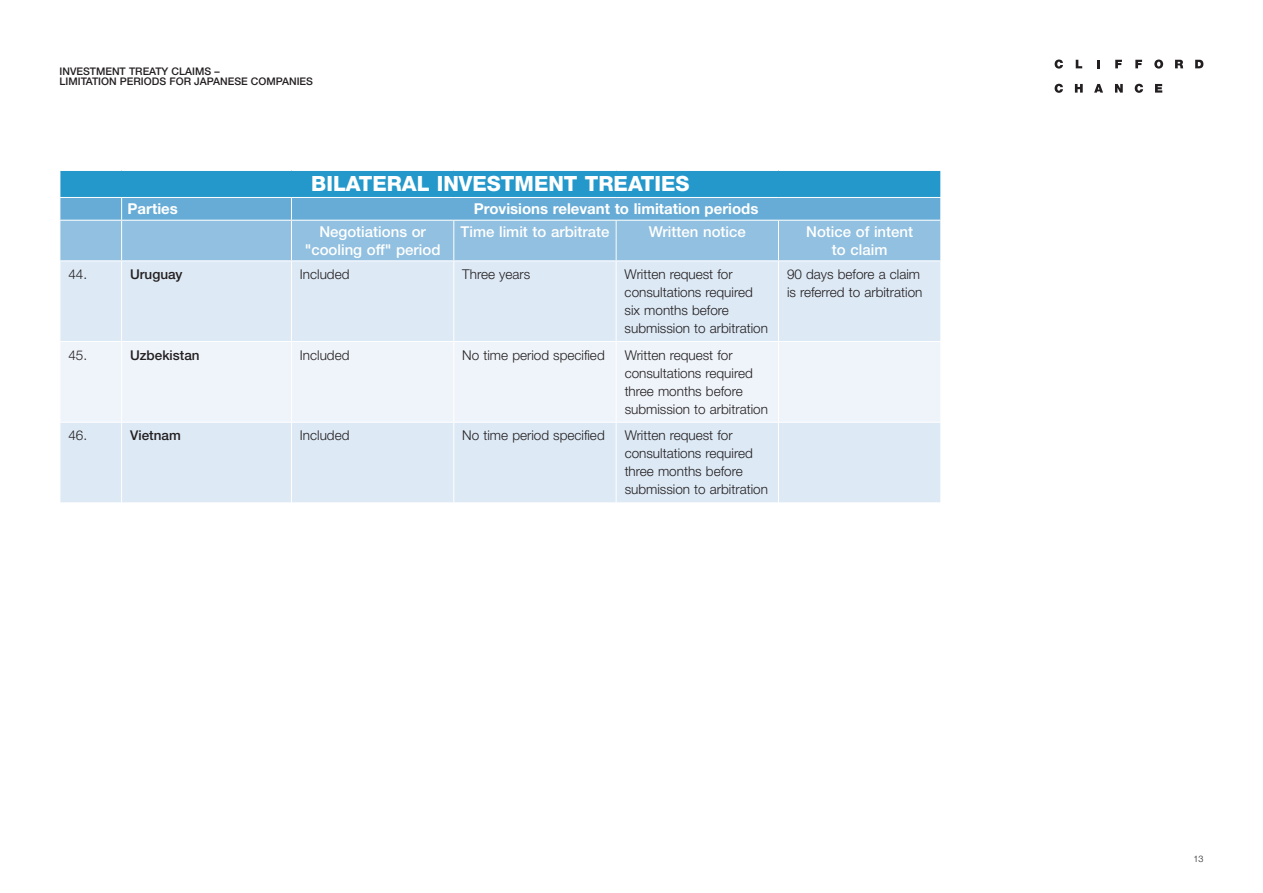
<style>
.page{position:relative;width:1263px;height:893px;background:#fff}
.page>*{position:absolute;margin:0;border:0;box-sizing:border-box;transform-origin:0 0}
._06__Heading_2_purple{font:800 21px "Helvetica Neue LT Pro";color:#fff}
._06__Heading_2_purple-2{font:500 15px/18px "Helvetica Neue LT Pro";color:#fff;text-align:center}
._06__Heading_2_purple-3{font:700 15px "Helvetica Neue LT Std";color:#fff}
._06__Heading_2_purple-4{font:300 13.5px/18px "Helvetica Neue LT Pro";color:#231f20}
._06__Heading_2_purple-5{font:500 13.5px "Helvetica Neue LT Pro";color:#231f20}
.t1{font:500 10.5px/10.5px "Helvetica Neue LT Std";color:#231f20}
.t2{font:300 9px "Helvetica Neue LT Std";color:#231f20}
</style>
<div class="page">
<svg style="left:1054px;top:60px;width:9px;height:9px"></svg>
<svg style="left:1076px;top:60px;width:6px;height:8px"></svg>
<svg style="left:1097px;top:60px;width:2px;height:8px"></svg>
<svg style="left:1115px;top:60px;width:7px;height:8px"></svg>
<svg style="left:1135px;top:60px;width:7px;height:8px"></svg>
<svg style="left:1154px;top:60px;width:9px;height:9px"></svg>
<svg style="left:1175px;top:60px;width:8px;height:8px"></svg>
<svg style="left:1195px;top:60px;width:8px;height:8px"></svg>
<svg style="left:1054px;top:84px;width:9px;height:9px"></svg>
<svg style="left:1075px;top:84px;width:8px;height:9px"></svg>
<svg style="left:1094px;top:84px;width:9px;height:9px"></svg>
<svg style="left:1115px;top:84px;width:8px;height:9px"></svg>
<svg style="left:1135px;top:84px;width:8px;height:9px"></svg>
<svg style="left:1155px;top:84px;width:7px;height:9px"></svg>
<div style="left:61px;top:261px;width:879px;height:241px;background:#dde9f5"></div>
<div style="left:61px;top:342px;width:879px;height:80px;background:#eff4fa"></div>
<hr style="left:121px;top:261px;width:1px;height:80px;background:#fff">
<hr style="left:291px;top:261px;width:1px;height:80px;background:#fff">
<hr style="left:453px;top:261px;width:1px;height:80px;background:#fff">
<hr style="left:616px;top:261px;width:1px;height:80px;background:#fff">
<hr style="left:778px;top:261px;width:1px;height:80px;background:#fff">
<hr style="left:60px;top:341px;width:62px;height:1px;background:#fff">
<hr style="left:122px;top:341px;width:169px;height:1px;background:#fff">
<hr style="left:121px;top:342px;width:1px;height:80px;background:#fff">
<hr style="left:291px;top:341px;width:163px;height:1px;background:#fff">
<hr style="left:291px;top:342px;width:1px;height:80px;background:#fff">
<hr style="left:454px;top:341px;width:162px;height:1px;background:#fff">
<hr style="left:453px;top:342px;width:1px;height:80px;background:#fff">
<hr style="left:616px;top:341px;width:162px;height:1px;background:#fff">
<hr style="left:616px;top:342px;width:1px;height:80px;background:#fff">
<hr style="left:778px;top:341px;width:163px;height:1px;background:#fff">
<hr style="left:778px;top:342px;width:1px;height:80px;background:#fff">
<hr style="left:60px;top:422px;width:62px;height:1px;background:#fff">
<hr style="left:122px;top:422px;width:169px;height:1px;background:#fff">
<hr style="left:121px;top:423px;width:1px;height:79px;background:#fff">
<hr style="left:291px;top:422px;width:163px;height:1px;background:#fff">
<hr style="left:291px;top:423px;width:1px;height:79px;background:#fff">
<hr style="left:454px;top:422px;width:162px;height:1px;background:#fff">
<hr style="left:453px;top:423px;width:1px;height:79px;background:#fff">
<hr style="left:616px;top:422px;width:162px;height:1px;background:#fff">
<hr style="left:616px;top:423px;width:1px;height:79px;background:#fff">
<hr style="left:778px;top:422px;width:163px;height:1px;background:#fff">
<hr style="left:778px;top:423px;width:1px;height:79px;background:#fff">
<svg style="left:60px;top:171px;width:881px;height:89px;background:#68b0d7"></svg>
<hr style="left:60px;top:220px;width:62px;height:1px;background:#fff">
<hr style="left:60px;top:221px;width:1px;height:39px;background:#fff">
<hr style="left:122px;top:220px;width:169px;height:1px;background:#fff">
<hr style="left:291px;top:220px;width:163px;height:1px;background:#fff">
<hr style="left:454px;top:220px;width:162px;height:1px;background:#fff">
<hr style="left:453px;top:221px;width:1px;height:39px;background:#fff">
<hr style="left:616px;top:220px;width:162px;height:1px;background:#fff">
<hr style="left:616px;top:221px;width:1px;height:39px;background:#fff">
<hr style="left:778px;top:220px;width:163px;height:1px;background:#fff">
<hr style="left:778px;top:221px;width:1px;height:39px;background:#fff">
<hr style="left:940px;top:221px;width:1px;height:39px;background:#fff">
<p class="t1" style="left:60px;top:66px;width:255px">INVESTMENT TREATY CLAIMS –<br>LIMITATION PERIODS FOR JAPANESE COMPANIES</p>
<p class="_06__Heading_2_purple" style="left:311px;top:171px;width:380px">BILATERAL INVESTMENT TREATIES</p>
<p class="_06__Heading_2_purple-3" style="left:128px;top:200px;width:52px">Parties</p>
<p class="_06__Heading_2_purple-3" style="left:474px;top:200px;width:286px">Provisions relevant to limitation periods</p>
<p class="_06__Heading_2_purple-2" style="left:305px;top:222px;width:137px">Negotiations or "cooling off" period</p>
<p class="_06__Heading_2_purple-2" style="left:461px;top:222px;width:150px">Time limit to arbitrate</p>
<p class="_06__Heading_2_purple-2" style="left:649px;top:222px;width:99px">Written notice</p>
<p class="_06__Heading_2_purple-2" style="left:806px;top:222px;width:108px">Notice of intent to claim</p>
<p class="_06__Heading_2_purple-4" style="left:68px;top:265px;width:20px">44.</p>
<p class="_06__Heading_2_purple-5" style="left:130px;top:266px;width:54px">Uruguay</p>
<p class="_06__Heading_2_purple-4" style="left:300px;top:265px;width:51px">Included</p>
<p class="_06__Heading_2_purple-4" style="left:462px;top:265px;width:69px">Three years</p>
<p class="_06__Heading_2_purple-4" style="left:625px;top:265px;width:145px">Written request for consultations required six months before submission to arbitration</p>
<p class="_06__Heading_2_purple-4" style="left:787px;top:265px;width:137px">90 days before a claim is referred to arbitration</p>
<p class="_06__Heading_2_purple-4" style="left:68px;top:346px;width:20px">45.</p>
<p class="_06__Heading_2_purple-5" style="left:130px;top:347px;width:71px">Uzbekistan</p>
<p class="_06__Heading_2_purple-4" style="left:300px;top:346px;width:51px">Included</p>
<p class="_06__Heading_2_purple-4" style="left:462px;top:346px;width:144px">No time period specified</p>
<p class="_06__Heading_2_purple-4" style="left:625px;top:346px;width:145px">Written request for consultations required three months before submission to arbitration</p>
<p class="_06__Heading_2_purple-4" style="left:68px;top:426px;width:20px">46.</p>
<p class="_06__Heading_2_purple-5" style="left:130px;top:427px;width:52px">Vietnam</p>
<p class="_06__Heading_2_purple-4" style="left:300px;top:426px;width:51px">Included</p>
<p class="_06__Heading_2_purple-4" style="left:462px;top:426px;width:144px">No time period specified</p>
<p class="_06__Heading_2_purple-4" style="left:625px;top:426px;width:145px">Written request for consultations required three months before submission to arbitration</p>
<p class="t2" style="left:1193px;top:853px;width:12px">13</p>
</div>
